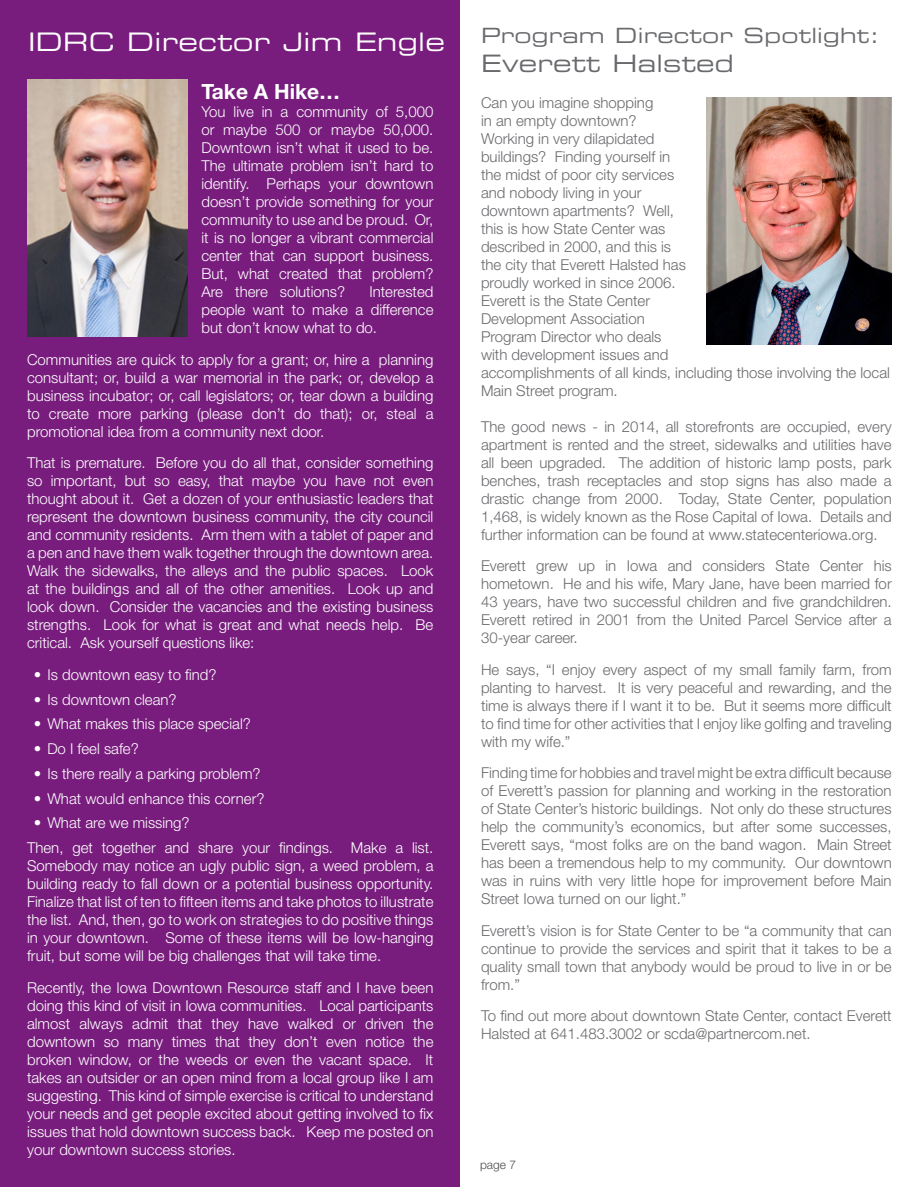
<style>
.page{position:relative;width:918px;height:1187px;background:#fff}
.page>*{position:absolute;margin:0;border:0;box-sizing:border-box;transform-origin:0 0}
.heading{font:25.5px "Eurostile Extended Two";letter-spacing:.01em;color:#fff}
.heading-2{font:24px "Eurostile Extended Two";letter-spacing:.01em;color:#696a6d}
.heading-3{font:21px "Eurostile Extended Two";letter-spacing:.01em;color:#696a6d}
.subhead{font:700 21px "Helvetica Neue";color:#fff}
.body{font:300 15px/18px "Helvetica Neue";color:#fff;text-align:justify}
.body-2{font:300 15px/18px "Helvetica Neue";color:#696a6d;text-align:justify}
.heading-4{font:300 15px/18px "Helvetica Neue";color:#696a6d}
.body-3{font:300 12px "Helvetica Neue";color:#4b4c4d}
</style>
<div class="page">
<div style="left:0;top:0;width:460px;height:1187px;background:#781d7d"></div>
<img style="left:27px;top:79px;width:161px;height:258px">
<img style="left:706px;top:98px;width:185px;height:247px">
<p class="heading" style="left:28px;top:25px;width:418px">IDRC Director Jim Engle</p>
<p class="heading-3" style="left:481px;top:21px;width:400px">Program Director Spotlight:</p>
<p class="heading-2" style="left:481px;top:47px;width:254px">Everett Halsted</p>
<p class="heading-4" style="left:481px;top:93px;width:410px">Can you imagine shopping<br>in an empty downtown?<br>Working in very dilapidated<br>buildings? Finding yourself in<br>the midst of poor city services<br>and nobody living in your<br>downtown apartments? Well,<br>this is how State Center was<br>described in 2000, and this is<br>the city that Everett Halsted has<br>proudly worked in since 2006.<br>Everett is the State Center<br>Development Association<br>Program Director who deals<br>with development issues and<br>accomplishments of all kinds, including those involving the local<br>Main Street program.</p>
<p class="body-2" style="left:481px;top:417px;width:412px">The good news - in 2014, all storefronts are occupied, every apartment is rented and the street, sidewalks and utilities have all been upgraded. The addition of historic lamp posts, park benches, trash receptacles and stop signs has also made a drastic change from 2000. Today, State Center, population 1,468, is widely known as the Rose Capital of Iowa. Details and further information can be found at www.statecenteriowa.org.</p>
<p class="body-2" style="left:481px;top:556px;width:412px">Everett grew up in Iowa and considers State Center his hometown. He and his wife, Mary Jane, have been married for 43 years, have two successful children and five grandchildren.<br>Everett retired in 2001 from the United Parcel Service after a 30-year career.</p>
<p class="body-2" style="left:481px;top:660px;width:412px">He says, “I enjoy every aspect of my small family farm, from planting to harvest. It is very peaceful and rewarding, and the time is always there if I want it to be. But it seems more difficult to find time for other activities that I enjoy like golfing and traveling with my wife.”</p>
<p class="body-2" style="left:481px;top:763px;width:412px">Finding time for hobbies and travel might be extra difficult because of Everett’s passion for planning and working in the restoration of State Center’s historic buildings. Not only do these structures help the community’s economics, but after some successes, Everett says, “most folks are on the band wagon. Main Street has been a tremendous help to my community. Our downtown was in ruins with very little hope for improvement before Main Street Iowa turned on our light.”</p>
<p class="body-2" style="left:481px;top:921px;width:412px">Everett’s vision is for State Center to be “a community that can continue to provide the services and spirit that it takes to be a quality small town that anybody would be proud to live in or be from.”</p>
<p class="body-2" style="left:481px;top:1006px;width:412px">To find out more about downtown State Center, contact Everett<br>Halsted at 641.483.3002 or scda@partnercom.net.</p>
<p class="subhead" style="left:201px;top:79px;width:140px">Take A Hike…</p>
<p class="body" style="left:201px;top:102px;width:233px">You live in a community of 5,000 or maybe 500 or maybe 50,000.<br>Downtown isn’t what it used to be.<br>The ultimate problem isn’t hard to identify. Perhaps your downtown doesn’t provide something for your community to use and be proud. Or, it is no longer a vibrant commercial center that can support business.<br>But, what created that problem?<br>Are there solutions?</p>
<p class="body" style="left:201px;top:282px;width:233px;text-indent:168px">Interested people want to make a difference but don’t know what to do.</p>
<p class="body" style="left:27px;top:350px;width:408px">Communities are quick to apply for a grant; or, hire a planning consultant; or, build a war memorial in the park; or, develop a business incubator; or, call legislators; or, tear down a building to create more parking (please don’t do that); or, steal a promotional idea from a community next door.</p>
<p class="body" style="left:27px;top:453px;width:408px">That is premature. Before you do all that, consider something so important, but so easy, that maybe you have not even thought about it. Get a dozen of your enthusiastic leaders that represent the downtown business community, the city council and community residents. Arm them with a tablet of paper and a pen and have them walk together through the downtown area.<br>Walk the sidewalks, the alleys and the public spaces. Look at the buildings and all of the other amenities. Look up and look down. Consider the vacancies and the existing business strengths. Look for what is great and what needs help. Be critical. Ask yourself questions like:</p>
<p class="body" style="left:34px;top:665px;width:184px">• Is downtown easy to find?</p>
<p class="body" style="left:34px;top:690px;width:144px">• Is downtown clean?</p>
<p class="body" style="left:34px;top:714px;width:218px">• What makes this place special?</p>
<p class="body" style="left:34px;top:739px;width:106px">• Do I feel safe?</p>
<p class="body" style="left:34px;top:764px;width:228px">• Is there really a parking problem?</p>
<p class="body" style="left:34px;top:789px;width:232px">• What would enhance this corner?</p>
<p class="body" style="left:34px;top:813px;width:157px">• What are we missing?</p>
<p class="body" style="left:27px;top:838px;width:408px">Then, get together and share your findings. Make a list.<br>Somebody may notice an ugly public sign, a weed problem, a building ready to fall down or a potential business opportunity.<br>Finalize that list of ten to fifteen items and take photos to illustrate the list. And, then, go to work on strategies to do positive things in your downtown. Some of these items will be low-hanging fruit, but some will be big challenges that will take time.</p>
<p class="body" style="left:27px;top:978px;width:408px">Recently, the Iowa Downtown Resource staff and I have been doing this kind of visit in Iowa communities. Local participants almost always admit that they have walked or driven the downtown so many times that they don’t even notice the broken window, or the weeds or even the vacant space. It takes an outsider or an open mind from a local group like I am suggesting. This kind of simple exercise is critical to understand your needs and get people excited about getting involved to fix issues that hold downtown success back. Keep me posted on your downtown success stories.</p>
<p class="body-3" style="left:480px;top:1157px;width:38px">page 7</p>
</div>
